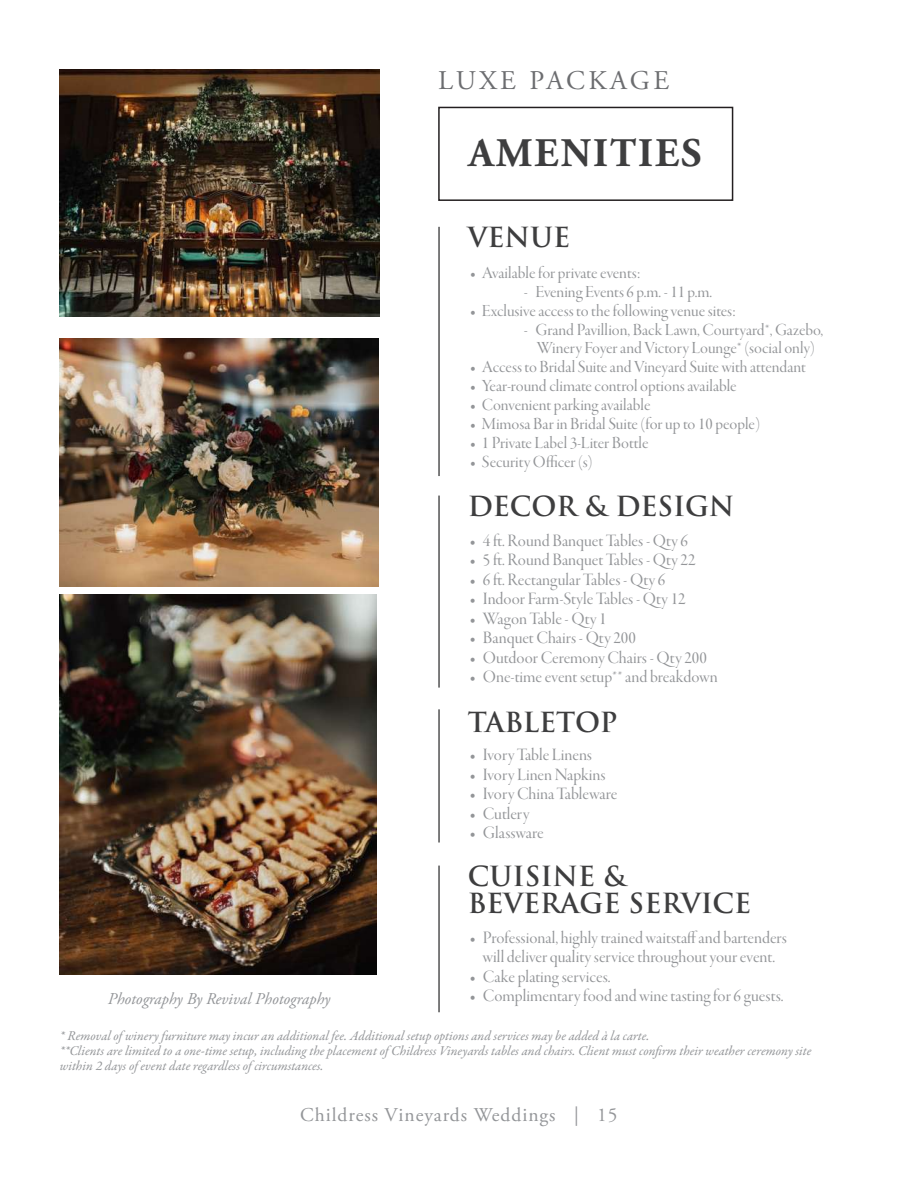
<style>
.page{position:relative;width:918px;height:1188px;background:#fff}
.page>*{position:absolute;margin:0;border:0;box-sizing:border-box;transform-origin:0 0}
.t1{font:700 40.5px "Adobe Garamond Pro";letter-spacing:.05em;color:#3e3e3f}
.t2{font:700 27px/27px "Trajan Pro";color:#3e3e3f}
.t3{font:27px "Adobe Garamond Pro";letter-spacing:.125em;color:#6c6d70}
.t4{font:19.5px "Adobe Garamond Pro";letter-spacing:.05em;color:#939598}
.t5{font:18px/19.5px "Garamond Premr Pro Disp";color:#939598;text-align:center}
.t6{font:17.55px/18.9px "Garamond Premr Pro Disp";color:#939598;text-align:center}
.t7{font:italic 16.5px "Adobe Garamond Pro";color:#939598}
.t8{font:italic 13.5px/15px "Garamond Premr Pro";letter-spacing:-.005em;color:#939598}
</style>
<div class="page">
<hr style="left:438px;top:227px;width:2px;height:249px;background:#3e3e3f">
<hr style="left:438px;top:496px;width:2px;height:192px;background:#3e3e3f">
<hr style="left:438px;top:709px;width:2px;height:134px;background:#3e3e3f">
<hr style="left:438px;top:866px;width:2px;height:146px;background:#3e3e3f">
<div style="left:438px;top:107px;width:295px;height:94px;border:2px solid #231f20"></div>
<img style="left:60px;top:69px;width:320px;height:248px">
<img style="left:60px;top:338px;width:318px;height:248px">
<img style="left:60px;top:594px;width:316px;height:380px">
<h2 class="t3" style="left:438px;top:64px;width:233px">LUXE PACKAGE</h2>
<h1 class="t1" style="left:469px;top:129px;width:235px">AMENITIES</h1>
<h2 class="t2" style="left:468px;top:224px;width:104px">VENUE</h2>
<p class="t6" style="left:470px;top:264px;width:173px">• Available for private events:</p>
<p class="t6" style="left:524px;top:283px;width:190px">- Evening Events 6 p.m. - 11 p.m.</p>
<p class="t6" style="left:470px;top:301px;width:268px">• Exclusive access to the following venue sites:</p>
<p class="t6" style="left:524px;top:320px;width:301px">- Grand Pavillion, Back Lawn, Courtyard*, Gazebo,<br>Winery Foyer and Victory Lounge* (social only)</p>
<p class="t6" style="left:470px;top:358px;width:338px">• Access to Bridal Suite and Vineyard Suite with attendant</p>
<p class="t6" style="left:470px;top:377px;width:269px">• Year-round climate control options available</p>
<p class="t6" style="left:470px;top:396px;width:182px">• Convenient parking available</p>
<p class="t6" style="left:470px;top:415px;width:292px">• Mimosa Bar in Bridal Suite (for up to 10 people)</p>
<p class="t6" style="left:470px;top:434px;width:180px">• 1 Private Label 3-Liter Bottle</p>
<p class="t6" style="left:470px;top:453px;width:124px">• Security Officer (s)</p>
<h2 class="t2" style="left:468px;top:493px;width:268px">DECOR &amp; DESIGN</h2>
<p class="t5" style="left:469px;top:531px;width:220px">• 4 ft. Round Banquet Tables - Qty 6</p>
<p class="t5" style="left:469px;top:551px;width:228px">• 5 ft. Round Banquet Tables - Qty 22</p>
<p class="t5" style="left:469px;top:570px;width:197px">• 6 ft. Rectangular Tables - Qty 6</p>
<p class="t5" style="left:469px;top:590px;width:218px">• Indoor Farm-Style Tables - Qty 12</p>
<p class="t5" style="left:469px;top:609px;width:139px">• Wagon Table - Qty 1</p>
<p class="t5" style="left:469px;top:629px;width:168px">• Banquet Chairs - Qty 200</p>
<p class="t5" style="left:469px;top:648px;width:239px">• Outdoor Ceremony Chairs - Qty 200</p>
<p class="t5" style="left:469px;top:668px;width:250px">• One-time event setup** and breakdown</p>
<h2 class="t2" style="left:468px;top:709px;width:151px">TABLETOP</h2>
<p class="t5" style="left:469px;top:746px;width:124px">• Ivory Table Linens</p>
<p class="t5" style="left:469px;top:765px;width:138px">• Ivory Linen Napkins</p>
<p class="t5" style="left:469px;top:785px;width:149px">• Ivory China Tableware</p>
<p class="t5" style="left:469px;top:804px;width:61px">• Cutlery</p>
<p class="t5" style="left:469px;top:824px;width:76px">• Glassware</p>
<h2 class="t2" style="left:468px;top:863px;width:285px">CUISINE &amp;<br>BEVERAGE SERVICE</h2>
<p class="t5" style="left:469px;top:928px;width:319px">• Professional, highly trained waitstaff and bartenders will deliver quality service throughout your event.</p>
<p class="t5" style="left:469px;top:967px;width:143px">• Cake plating services.</p>
<p class="t5" style="left:469px;top:986px;width:316px">• Complimentary food and wine tasting for 6 guests.</p>
<p class="t8" style="left:60px;top:1029px;width:753px">* Removal of winery furniture may incur an additional fee. Additional setup options and services may be added à la carte.<br>**Clients are limited to a one-time setup, including the placement of Childress Vineyards tables and chairs. Client must confirm their weather ceremony site within 2 days of event date regardless of circumstances.</p>
<p class="t7" style="left:108px;top:989px;width:224px">Photography By Revival Photography</p>
<p class="t4" style="left:300px;top:1103px;width:319px">Childress Vineyards Weddings | 15</p>
</div>
